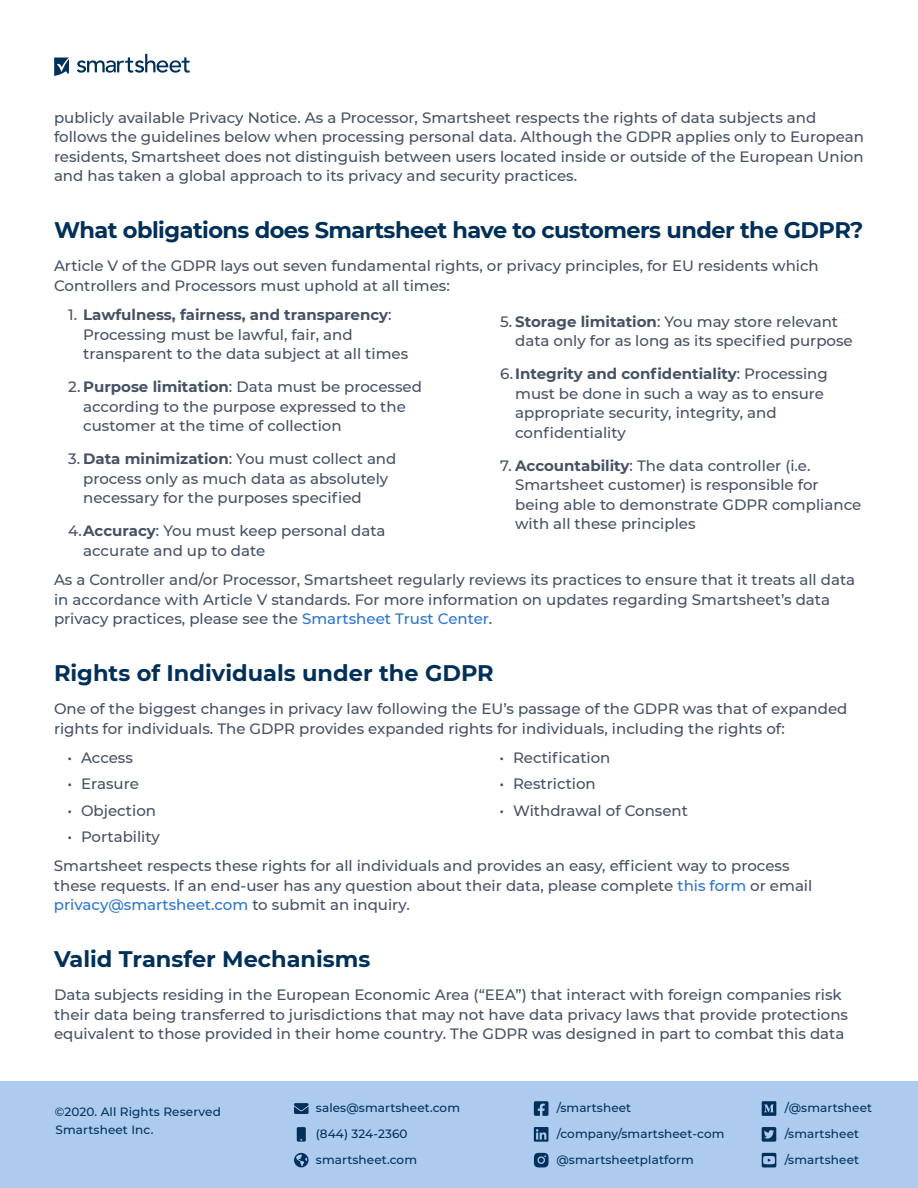
<style>
.page{position:relative;width:918px;height:1188px;background:#fff}
.page>*{position:absolute;margin:0;border:0;box-sizing:border-box;transform-origin:0 0}
.t1{font:700 22.5px "Montserrat";letter-spacing:-.02em;color:#003059}
.t2{font:700 22.5px "Montserrat";color:#003059}
.t3{font:500 15px/19.5px "Montserrat";color:#455264}
.t4{font:500 12px/25.5px "Montserrat";letter-spacing:.01em;color:#003059}
.s1{font-weight:700}
.s2{color:#2a75d1}
</style>
<div class="page">
<svg style="left:77px;top:54px;width:113px;height:19px"></svg>
<svg style="left:54px;top:58px;width:15px;height:18px"></svg>
<div style="left:0;top:1081px;width:918px;height:107px;background:#adcaef"></div>
<svg style="left:294px;top:1103px;width:15px;height:11px"></svg>
<svg style="left:297px;top:1127px;width:9px;height:15px"></svg>
<svg style="left:294px;top:1153px;width:15px;height:14px"></svg>
<svg style="left:534px;top:1101px;width:14px;height:15px"></svg>
<svg style="left:534px;top:1153px;width:15px;height:14px"></svg>
<svg style="left:534px;top:1127px;width:14px;height:15px"></svg>
<svg style="left:762px;top:1101px;width:14px;height:15px"></svg>
<svg style="left:762px;top:1127px;width:14px;height:15px"></svg>
<svg style="left:762px;top:1153px;width:14px;height:14px"></svg>
<p class="t3" style="left:54px;top:107px;width:812px">publicly available Privacy Notice. As a Processor, Smartsheet respects the rights of data subjects and follows the guidelines below when processing personal data. Although the GDPR applies only to European residents, Smartsheet does not distinguish between users located inside or outside of the European Union and has taken a global approach to its privacy and security practices.</p>
<h1 class="t1" style="left:54px;top:214px;width:811px">What obligations does Smartsheet have to customers under the GDPR?</h1>
<p class="t3" style="left:54px;top:255px;width:766px">Article V of the GDPR lays out seven fundamental rights, or privacy principles, for EU residents which<br>Controllers and Processors must uphold at all times:</p>
<p class="t3" style="left:83px;top:304px;width:327px;text-indent:-15px">1. <span class="s1">Lawfulness, fairness, and transparency</span>:<br>Processing must be lawful, fair, and transparent to the data subject at all times</p>
<p class="t3" style="left:83px;top:376px;width:340px;text-indent:-15px">2. <span class="s1">Purpose limitation</span>: Data must be processed according to the purpose expressed to the customer at the time of collection</p>
<p class="t3" style="left:83px;top:448px;width:315px;text-indent:-15px">3. <span class="s1">Data minimization</span>: You must collect and process only as much data as absolutely necessary for the purposes specified</p>
<p class="t3" style="left:83px;top:520px;width:304px;text-indent:-15px">4.<span class="s1">Accuracy</span>: You must keep personal data accurate and up to date</p>
<p class="t3" style="left:515px;top:311px;width:339px;text-indent:-15px">5. <span class="s1">Storage limitation</span>: You may store relevant data only for as long as its specified purpose</p>
<p class="t3" style="left:515px;top:363px;width:314px;text-indent:-15px">6.<span class="s1">Integrity and confidentiality</span>: Processing must be done in such a way as to ensure appropriate security, integrity, and confidentiality</p>
<p class="t3" style="left:515px;top:455px;width:348px;text-indent:-15px">7. <span class="s1">Accountability</span>: The data controller (i.e.<br>Smartsheet customer) is responsible for being able to demonstrate GDPR compliance with all these principles</p>
<p class="t3" style="left:54px;top:569px;width:803px">As a Controller and/or Processor, Smartsheet regularly reviews its practices to ensure that it treats all data in accordance with Article V standards. For more information on updates regarding Smartsheet’s data privacy practices, please see the <span class="s2">Smartsheet Trust Center</span>.</p>
<h1 class="t2" style="left:54px;top:657px;width:441px">Rights of Individuals under the GDPR</h1>
<p class="t3" style="left:54px;top:698px;width:795px">One of the biggest changes in privacy law following the EU’s passage of the GDPR was that of expanded rights for individuals. The GDPR provides expanded rights for individuals, including the rights of:</p>
<p class="t3" style="left:68px;top:747px;width:67px">• Access</p>
<p class="t3" style="left:68px;top:774px;width:73px">• Erasure</p>
<p class="t3" style="left:68px;top:800px;width:90px">• Objection</p>
<p class="t3" style="left:68px;top:826px;width:94px">• Portability</p>
<p class="t3" style="left:500px;top:747px;width:112px">• Rectification</p>
<p class="t3" style="left:500px;top:774px;width:98px">• Restriction</p>
<p class="t3" style="left:500px;top:800px;width:190px">• Withdrawal of Consent</p>
<p class="t3" style="left:54px;top:856px;width:760px">Smartsheet respects these rights for all individuals and provides an easy, efficient way to process these requests. If an end-user has any question about their data, please complete <span class="s2">this form</span> or email <span class="s2">privacy@smartsheet.com</span> to submit an inquiry.</p>
<h1 class="t2" style="left:54px;top:943px;width:318px">Valid Transfer Mechanisms</h1>
<p class="t3" style="left:54px;top:985px;width:796px">Data subjects residing in the European Economic Area (“EEA”) that interact with foreign companies risk their data being transferred to jurisdictions that may not have data privacy laws that provide protections equivalent to those provided in their home country. The GDPR was designed in part to combat this data</p>
<p class="t4" style="left:55px;top:1102px;width:168px;line-height:18px">©2020. All Rights Reserved<br>Smartsheet Inc.</p>
<p class="t4" style="left:785px;top:1095px;width:89px">/@smartsheet /smartsheet</p>
<p class="t4" style="left:556px;top:1095px;width:170px">/smartsheet /company/smartsheet-com @smartsheetplatform</p>
<p class="t4" style="left:316px;top:1095px;width:146px">sales@smartsheet.com (844) 324-2360 smartsheet.com</p>
<p class="t4" style="left:785px;top:1146px;width:76px">/smartsheet</p>
</div>
